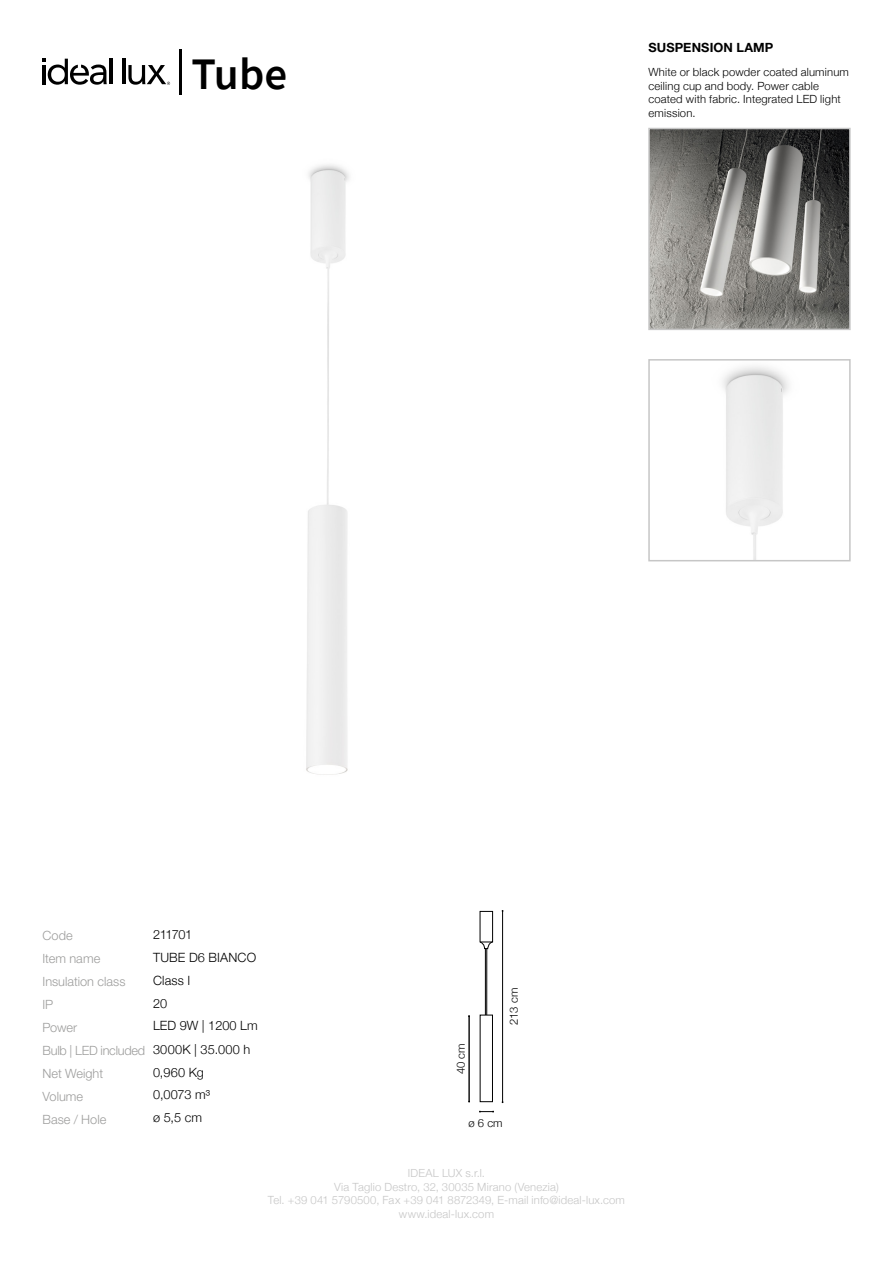
<style>
.page{position:relative;width:893px;height:1263px;background:#fff}
.page>*{position:absolute;margin:0;border:0;box-sizing:border-box;transform-origin:0 0}
.t1{font:600 45px "Source Sans Pro";color:#000}
.t2{font:300 12.75px/23px "Helvetica Neue LT Std";color:#9d9d9c}
.t3{font:300 12.75px/22.6px "Helvetica Neue";letter-spacing:.01em;color:#000}
.t4{font:700 12.75px "Helvetica Neue LT Std";letter-spacing:.01em;color:#000}
.t5{font:300 11.25px/13.5px "Helvetica Neue";letter-spacing:.015em;color:#000}
.t6{font:300 11.25px/13.5px "Helvetica Neue";letter-spacing:.015em;color:#c6c6c6;text-align:center}
.t7{font:300 11.25px "Helvetica Neue LT Std";letter-spacing:.015em;color:#c6c6c6}
.s1{font-family:"Helvetica Neue LT Pro"}
</style>
<div class="page">
<hr style="left:179px;top:49px;width:3px;height:45px;background:#000">
<hr style="left:110px;top:59px;width:3px;height:25px;background:#000">
<hr style="left:122px;top:59px;width:3px;height:25px;background:#000">
<svg style="left:43px;top:59px;width:64px;height:26px"></svg>
<svg style="left:128px;top:65px;width:42px;height:20px"></svg>
<img style="left:306px;top:164px;width:43px;height:611px">
<img style="left:722px;top:366px;width:67px;height:192px">
<div style="left:648px;top:359px;width:203px;height:202px;border:2px solid #c6c6c6"></div>
<img style="left:651px;top:131px;width:197px;height:196px">
<div style="left:648px;top:128px;width:203px;height:202px;border:2px solid #c6c6c6"></div>
<svg style="left:479px;top:1111px;width:15px;height:1px"></svg>
<hr style="left:502px;top:911px;width:1px;height:191px;background:#000">
<div style="left:485px;top:948px;width:2px;height:69px;border:1px solid #000"></div>
<div style="left:480px;top:1015px;width:13px;height:87px;border:1px solid #000"></div>
<svg style="left:480px;top:911px;width:13px;height:38px"></svg>
<hr style="left:469px;top:1015px;width:1px;height:87px;background:#000">
<h1 class="t1" style="left:191px;top:44px;width:97px">Tube</h1>
<p class="t4" style="left:648px;top:39px;width:126px">SUSPENSION LAMP</p>
<p class="t5" style="left:648px;top:65px;width:202px">White or black powder coated aluminum ceiling cup and body. Power cable coated with fabric. Integrated LED light emission.</p>
<p class="t2" style="left:43px;top:924px;width:85px">Code<br>Item name<br>Insulation class</p>
<p class="t2" style="left:43px;top:993px;width:12px">IP</p>
<p class="t2" style="left:42px;top:1016px;width:104px">Power<br>Bulb | LED included</p>
<p class="t2" style="left:42px;top:1061px;width:62px">Net Weight</p>
<p class="t2" style="left:42px;top:1084px;width:65px">Volume<br>Base / Hole</p>
<p class="t3" style="left:153px;top:922px;width:106px">211701<br>TUBE D6 BIANCO<br>Class I<br>20<br>LED 9W | 1<span class="s1">2</span>00 Lm</p>
<p class="t3" style="left:153px;top:1037px;width:99px">3000K | 35.000 h<br>0,960 Kg<br>0,0073 m³<br>ø 5,5 cm</p>
<p class="t5" style="left:453px;top:1074px;width:32px;rotate:-90deg"><span class="s1">4</span>0 cm</p>
<p class="t5" style="left:506px;top:1025px;width:39px;rotate:-90deg">213 cm</p>
<p class="t5" style="left:469px;top:1115px;width:35px">ø 6 cm</p>
<p class="t7" style="left:408px;top:1166px;width:79px">IDEAL LUX s.r.l.</p>
<p class="t6" style="left:268px;top:1179px;width:359px">Via Taglio Destro, 32, 30035 Mirano (Venezia)<br>Tel. +39 041 5790500, Fax +39 041 8872349, E-mail info@ideal-lux.com www.ideal-lux.com</p>
</div>
